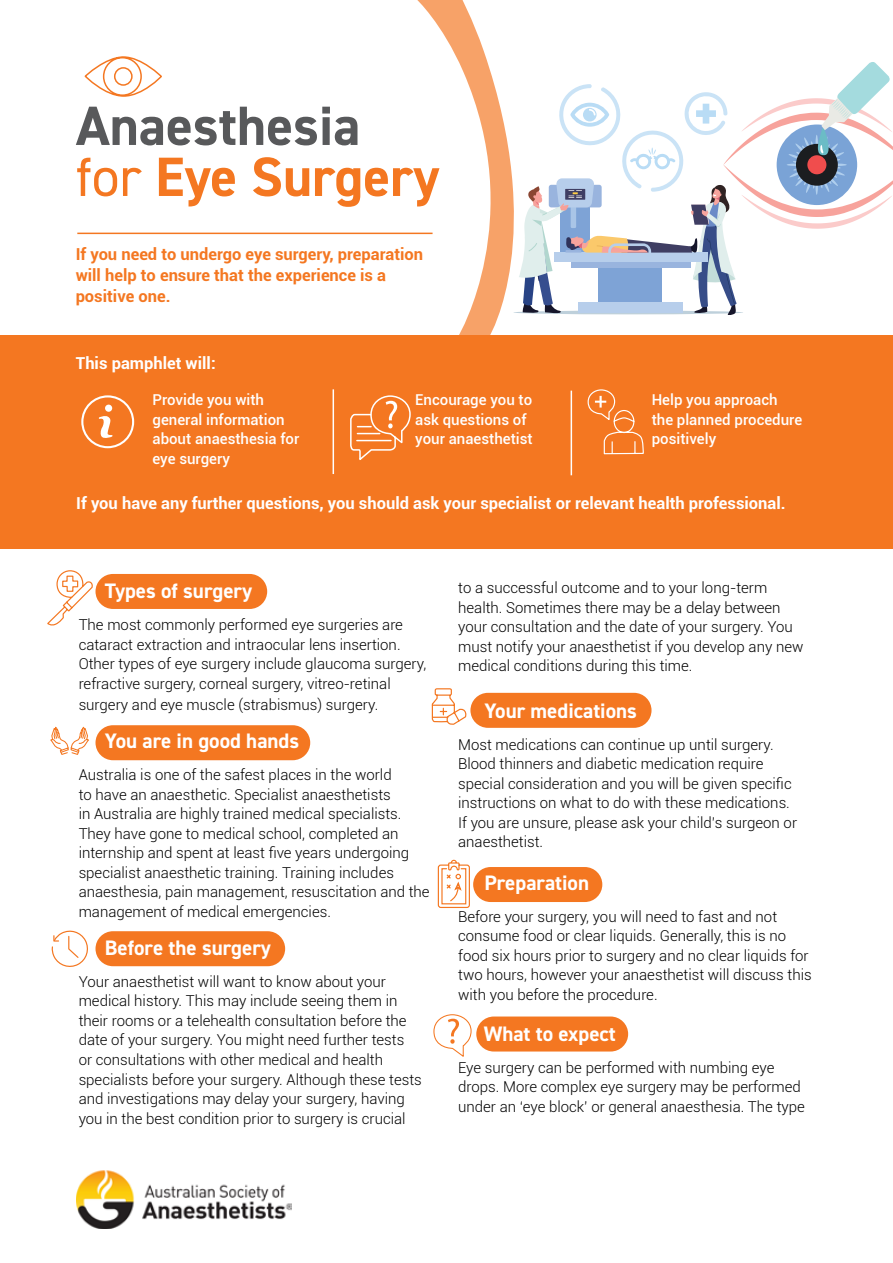
<style>
.page{position:relative;width:893px;height:1263px;background:#fff}
.page>*{position:absolute;margin:0;border:0;box-sizing:border-box;transform-origin:0 0}
.t1{font:700 55.5px/51px "DIN2014";color:#58595b}
.t2{font:700 21px "DIN2014";color:#fff}
.t3{font:700 16.5px "Roboto";color:#fff}
.t4{font:700 16.5px/21px "Roboto";color:#f47721}
.t5{font:300 15px/19.5px "Roboto";color:#000}
.t6{font:500 15px/19.5px "Roboto";color:#fff}
.s1{font-weight:400;color:#f47721}
.s2{color:#f47721}
</style>
<div class="page">
<img style="left:77px;top:1170px;width:214px;height:58px">
<div style="left:1px;top:335px;width:892px;height:213px;background:#f47721"></div>
<div style="left:81px;top:395px;width:53px;height:53px;border:2px solid #fff;border-radius:50%"></div>
<div style="left:105px;top:405px;width:7px;height:7px;background:#fff;border-radius:50%"></div>
<svg style="left:98px;top:416px;width:15px;height:22px"></svg>
<svg style="left:350px;top:395px;width:61px;height:65px"></svg>
<svg style="left:587px;top:389px;width:57px;height:66px"></svg>
<hr style="left:333px;top:389px;width:1px;height:85px;background:#fff">
<hr style="left:571px;top:391px;width:1px;height:84px;background:#fff">
<hr style="left:77px;top:233px;width:356px;height:1px;background:#f47721">
<div style="left:95px;top:931px;width:190px;height:35px;background:#f47721;border-radius:17px"></div>
<div style="left:95px;top:725px;width:215px;height:35px;background:#f47721;border-radius:17px"></div>
<svg style="left:433px;top:0;width:81px;height:335px"></svg>
<hr style="left:513px;top:311px;width:230px;height:3px;background:#bed0db;border-radius:50%">
<svg style="left:519px;top:62px;width:374px;height:253px"></svg>
<svg style="left:47px;top:570px;width:46px;height:56px"></svg>
<svg style="left:50px;top:726px;width:39px;height:29px"></svg>
<svg style="left:51px;top:930px;width:37px;height:37px"></svg>
<svg style="left:431px;top:688px;width:36px;height:37px"></svg>
<div style="left:95px;top:574px;width:172px;height:35px;background:#f47721;border-radius:17px"></div>
<div style="left:470px;top:693px;width:181px;height:35px;background:#f47721;border-radius:17px"></div>
<svg style="left:437px;top:859px;width:33px;height:49px"></svg>
<div style="left:473px;top:867px;width:129px;height:35px;background:#f47721;border-radius:17px"></div>
<div style="left:476px;top:1016px;width:152px;height:35px;background:#f47721;border-radius:17px"></div>
<svg style="left:433px;top:1014px;width:39px;height:43px"></svg>
<svg style="left:84px;top:56px;width:78px;height:41px"></svg>
<h1 class="t1" style="left:76px;top:100px;width:365px">Anaesthesia<br><span class="s1">for</span> <span class="s2">Eye Surgery</span></h1>
<p class="t4" style="left:76px;top:243px;width:349px">If you need to undergo eye surgery, preparation will help to ensure that the experience is a positive one.</p>
<p class="t3" style="left:76px;top:352px;width:141px">This pamphlet will:</p>
<p class="t6" style="left:153px;top:389px;width:148px">Provide you with general information about anaesthesia for eye surgery</p>
<p class="t6" style="left:415px;top:389px;width:119px">Encourage you to ask questions of your anaesthetist</p>
<p class="t6" style="left:652px;top:389px;width:152px">Help you approach the planned procedure positively</p>
<p class="t3" style="left:76px;top:492px;width:711px">If you have any further questions, you should ask your specialist or relevant health professional.</p>
<h2 class="t2" style="left:105px;top:577px;width:149px">Types of surgery</h2>
<p class="t5" style="left:79px;top:615px;width:349px">The most commonly performed eye surgeries are cataract extraction and intraocular lens insertion.<br>Other types of eye surgery include glaucoma surgery, refractive surgery, corneal surgery, vitreo-retinal</p>
<p class="t5" style="left:79px;top:694px;width:301px">surgery and eye muscle (strabismus) surgery.</p>
<h2 class="t2" style="left:105px;top:727px;width:196px">You are in good hands</h2>
<p class="t5" style="left:79px;top:765px;width:353px">Australia is one of the safest places in the world<br>to have an anaesthetic. Specialist anaesthetists<br>in Australia are highly trained medical specialists.<br>They have gone to medical school, completed an internship and spent at least five years undergoing specialist anaesthetic training. Training includes anaesthesia, pain management, resuscitation and the management of medical emergencies.</p>
<h2 class="t2" style="left:105px;top:933px;width:168px">Before the surgery</h2>
<p class="t5" style="left:79px;top:971px;width:345px">Your anaesthetist will want to know about your medical history. This may include seeing them in their rooms or a telehealth consultation before the date of your surgery. You might need further tests<br>or consultations with other medical and health specialists before your surgery. Although these tests and investigations may delay your surgery, having you in the best condition prior to surgery is crucial</p>
<p class="t5" style="left:458px;top:577px;width:347px">to a successful outcome and to your long-term health. Sometimes there may be a delay between your consultation and the date of your surgery. You must notify your anaesthetist if you develop any new medical conditions during this time.</p>
<h2 class="t2" style="left:484px;top:696px;width:154px">Your medications</h2>
<p class="t5" style="left:458px;top:734px;width:340px">Most medications can continue up until surgery.<br>Blood thinners and diabetic medication require special consideration and you will be given specific instructions on what to do with these medications.<br>If you are unsure, please ask your child’s surgeon or anaesthetist.</p>
<h2 class="t2" style="left:484px;top:868px;width:106px">Preparation</h2>
<p class="t5" style="left:458px;top:906px;width:355px">Before your surgery, you will need to fast and not consume food or clear liquids. Generally, this is no food six hours prior to surgery and no clear liquids for two hours, however your anaesthetist will discuss this with you before the procedure.</p>
<h2 class="t2" style="left:484px;top:1019px;width:134px">What to expect</h2>
<p class="t5" style="left:458px;top:1057px;width:348px">Eye surgery can be performed with numbing eye drops. More complex eye surgery may be performed under an ‘eye block’ or general anaesthesia. The type</p>
</div>
